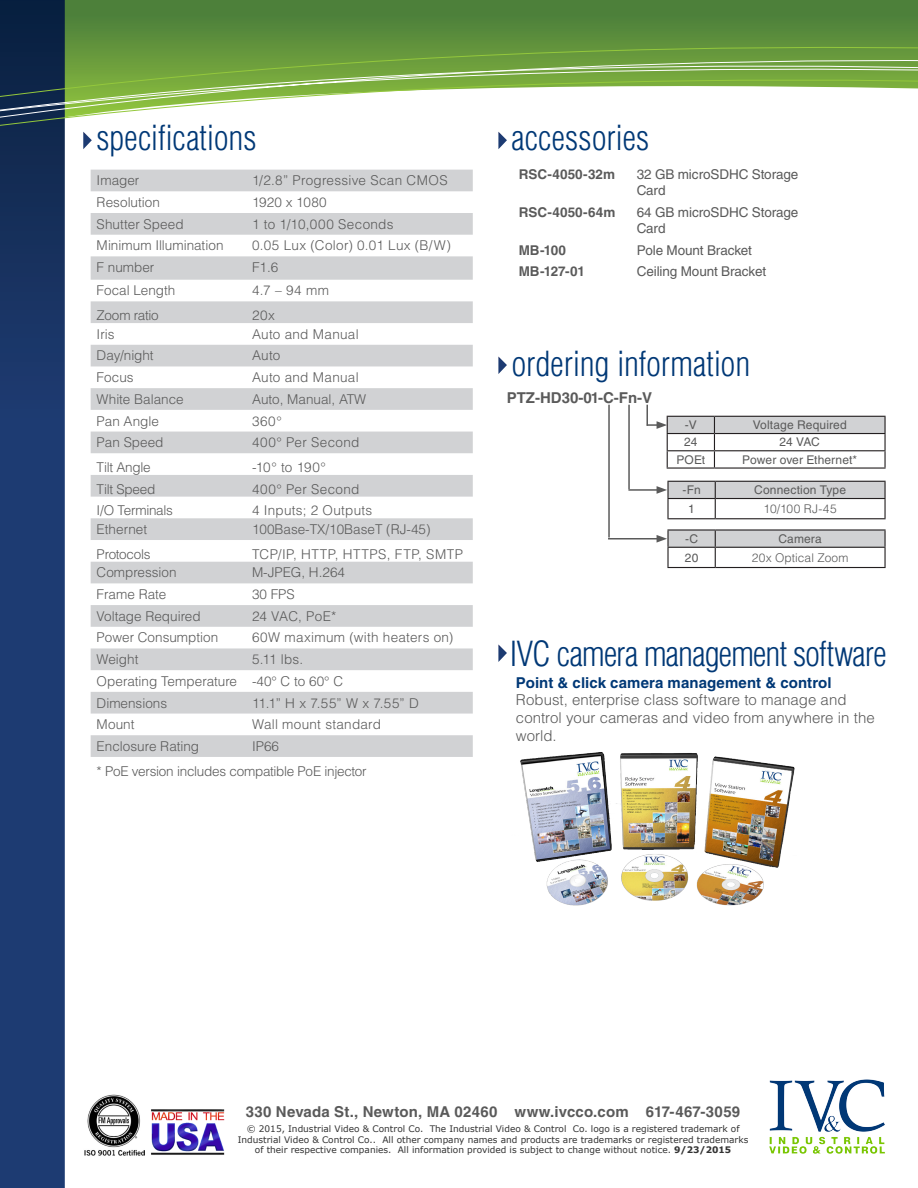
<style>
.page{position:relative;width:918px;height:1188px;background:#fff}
.page>*{position:absolute;margin:0;border:0;box-sizing:border-box;transform-origin:0 0}
.t1{font:300 condensed 33.75px "Helvetica LT Std";letter-spacing:-.005em;color:#003876}
.t2{font:300 15px/18px "Helvetica LT Std";letter-spacing:.005em;color:#5a5a5a}
.t3{font:700 15px "Helvetica LT Std";letter-spacing:.01em;color:#5a5a5a}
.t4{font:700 15px "Helvetica LT Std";letter-spacing:.005em;color:#003876}
.t5{font:300 13.5px "Helvetica LT Std";color:#5a5a5a}
.t6{font:300 13.5px "Helvetica LT Std";letter-spacing:.025em;color:#5a5a5a}
.t7{font:13.5px/16.2px "Helvetica LT Std";letter-spacing:-.005em;color:#5a5a5a}
.t8{font:300 13.5px "Helvetica LT Std";letter-spacing:-.02em;color:#5a5a5a}
.t9{font:300 13.5px "Helvetica LT Std";letter-spacing:.02em;color:#5a5a5a}
.t10{font:700 13.5px "Helvetica LT Std";color:#5a5a5a}
.t11{font:300 13.5px "Helvetica LT Std";letter-spacing:.04em;color:#5a5a5a}
.t12{font:12px "Helvetica LT Std";letter-spacing:.01em;color:#5a5a5a}
.t13{font:300 12px "Helvetica LT Std";letter-spacing:.01em;color:#5a5a5a}
.t14{font:9px/10.8px "Verdana";color:#333;text-align:center}
.s1{font-weight:700}
</style>
<div class="page">
<svg style="left:0;top:207px;width:65px;height:981px;background:#1c396f"></svg>
<svg style="left:0;top:0;width:918px;height:207px"></svg>
<svg style="left:91px;top:170px;width:382px;height:587px;fill:#d4d5d7"></svg>
<svg style="left:83px;top:132px;width:9px;height:17px"></svg>
<img style="left:84px;top:1094px;width:61px;height:62px">
<img style="left:151px;top:1109px;width:73px;height:46px">
<svg style="left:498px;top:132px;width:9px;height:17px"></svg>
<img style="left:520px;top:752px;width:275px;height:154px">
<svg style="left:498px;top:644px;width:9px;height:18px"></svg>
<img style="left:769px;top:1079px;width:116px;height:75px">
<svg style="left:498px;top:357px;width:9px;height:17px"></svg>
<hr style="left:667px;top:518px;width:48px;height:1px;background:#231f20">
<hr style="left:715px;top:518px;width:171px;height:1px;background:#231f20">
<hr style="left:667px;top:467px;width:47px;height:2px;background:#231f20">
<hr style="left:714px;top:467px;width:172px;height:2px;background:#231f20">
<hr style="left:646px;top:405px;width:2px;height:21px;background:#5a5a5a">
<svg style="left:648px;top:416px;width:238px;height:51px"></svg>
<hr style="left:628px;top:405px;width:2px;height:84px;background:#5a5a5a">
<hr style="left:628px;top:489px;width:31px;height:2px;background:#5a5a5a">
<svg style="left:657px;top:481px;width:229px;height:37px"></svg>
<hr style="left:667px;top:567px;width:48px;height:1px;background:#231f20">
<hr style="left:715px;top:567px;width:171px;height:1px;background:#231f20">
<hr style="left:667px;top:529px;width:48px;height:2px;background:#231f20">
<hr style="left:715px;top:529px;width:171px;height:2px;background:#231f20">
<hr style="left:608px;top:405px;width:2px;height:133px;background:#5a5a5a">
<hr style="left:608px;top:538px;width:51px;height:2px;background:#5a5a5a">
<svg style="left:657px;top:530px;width:229px;height:37px"></svg>
<p class="t1" style="left:96px;top:116px;width:162px">specifications</p>
<p class="t1" style="left:512px;top:116px;width:139px">accessories</p>
<p class="t10" style="left:519px;top:166px;width:98px">RSC-4050-32m</p>
<p class="t7" style="left:637px;top:166px;width:163px">32 GB microSDHC Storage<br>Card</p>
<p class="t10" style="left:519px;top:204px;width:98px">RSC-4050-64m</p>
<p class="t7" style="left:637px;top:204px;width:163px">64 GB microSDHC Storage<br>Card</p>
<p class="t10" style="left:519px;top:242px;width:49px">MB-100</p>
<p class="t7" style="left:637px;top:242px;width:117px">Pole Mount Bracket</p>
<p class="t10" style="left:519px;top:263px;width:68px">MB-127-01</p>
<p class="t7" style="left:637px;top:263px;width:131px">Ceiling Mount Bracket</p>
<p class="t5" style="left:97px;top:172px;width:44px">Imager</p>
<p class="t6" style="left:252px;top:172px;width:197px">1/2.8” Progressive Scan CMOS</p>
<p class="t5" style="left:97px;top:194px;width:65px">Resolution</p>
<p class="t5" style="left:252px;top:194px;width:76px">1920 x 1080</p>
<p class="t5" style="left:97px;top:215px;width:88px">Shutter Speed</p>
<p class="t6" style="left:252px;top:215px;width:143px">1 to 1/10,000 Seconds</p>
<p class="t5" style="left:97px;top:237px;width:128px">Minimum Illumination</p>
<p class="t6" style="left:252px;top:237px;width:200px">0.05 Lux (Color) 0.01 Lux (B/W)</p>
<p class="t5" style="left:97px;top:259px;width:59px">F number</p>
<p class="t5" style="left:252px;top:259px;width:28px">F1.6</p>
<p class="t5" style="left:97px;top:282px;width:80px">Focal Length</p>
<p class="t5" style="left:252px;top:282px;width:78px">4.7 – 94 mm</p>
<p class="t8" style="left:97px;top:307px;width:64px">Zoom ratio</p>
<p class="t5" style="left:252px;top:307px;width:24px">20x</p>
<p class="t5" style="left:97px;top:326px;width:19px">Iris</p>
<p class="t9" style="left:252px;top:326px;width:108px">Auto and Manual</p>
<p class="t5" style="left:97px;top:347px;width:59px">Day/night</p>
<p class="t5" style="left:252px;top:347px;width:30px">Auto</p>
<p class="t5" style="left:97px;top:369px;width:39px">Focus</p>
<p class="t9" style="left:252px;top:369px;width:108px">Auto and Manual</p>
<p class="t5" style="left:97px;top:391px;width:89px">White Balance</p>
<p class="t5" style="left:252px;top:391px;width:116px">Auto, Manual, ATW</p>
<p class="t5" style="left:97px;top:412px;width:64px">Pan Angle</p>
<p class="t5" style="left:252px;top:412px;width:31px">360°</p>
<p class="t5" style="left:97px;top:434px;width:68px">Pan Speed</p>
<p class="t6" style="left:252px;top:434px;width:109px">400° Per Second</p>
<p class="t8" style="left:97px;top:459px;width:55px">Tilt Angle</p>
<p class="t5" style="left:252px;top:459px;width:75px">-10° to 190°</p>
<p class="t5" style="left:97px;top:480px;width:60px">Tilt Speed</p>
<p class="t6" style="left:252px;top:480px;width:109px">400° Per Second</p>
<p class="t8" style="left:97px;top:502px;width:78px">I/O Terminals</p>
<p class="t9" style="left:252px;top:502px;width:122px">4 Inputs; 2 Outputs</p>
<p class="t5" style="left:97px;top:521px;width:52px">Ethernet</p>
<p class="t5" style="left:252px;top:521px;width:180px">100Base-TX/10BaseT (RJ-45)</p>
<p class="t8" style="left:97px;top:545px;width:56px">Protocols</p>
<p class="t11" style="left:252px;top:545px;width:213px">TCP/IP, HTTP, HTTPS, FTP, SMTP</p>
<p class="t5" style="left:97px;top:564px;width:82px">Compression</p>
<p class="t5" style="left:252px;top:564px;width:95px">M-JPEG, H.264</p>
<p class="t5" style="left:97px;top:586px;width:71px">Frame Rate</p>
<p class="t5" style="left:252px;top:586px;width:44px">30 FPS</p>
<p class="t5" style="left:97px;top:608px;width:106px">Voltage Required</p>
<p class="t5" style="left:252px;top:608px;width:86px">24 VAC, PoE*</p>
<p class="t5" style="left:97px;top:629px;width:123px">Power Consumption</p>
<p class="t6" style="left:252px;top:629px;width:203px">60W maximum (with heaters on)</p>
<p class="t5" style="left:97px;top:651px;width:43px">Weight</p>
<p class="t5" style="left:252px;top:651px;width:53px">5.11 lbs.</p>
<p class="t5" style="left:97px;top:673px;width:142px">Operating Temperature</p>
<p class="t5" style="left:252px;top:673px;width:93px">-40° C to 60° C</p>
<p class="t5" style="left:97px;top:694px;width:72px">Dimensions</p>
<p class="t5" style="left:252px;top:694px;width:168px">11.1” H x 7.55” W x 7.55” D</p>
<p class="t5" style="left:97px;top:716px;width:39px">Mount</p>
<p class="t9" style="left:252px;top:716px;width:131px">Wall mount standard</p>
<p class="t5" style="left:97px;top:738px;width:104px">Enclosure Rating</p>
<p class="t5" style="left:252px;top:738px;width:29px">IP66</p>
<p class="t8" style="left:97px;top:762px;width:272px">* PoE version includes compatible PoE injector</p>
<p class="t1" style="left:512px;top:342px;width:240px">ordering information</p>
<p class="t3" style="left:507px;top:388px;width:147px">PTZ-HD30-01-C-Fn-V</p>
<p class="t12" style="left:685px;top:418px;width:13px">-V</p>
<p class="t12" style="left:753px;top:418px;width:96px">Voltage Required</p>
<p class="t12" style="left:684px;top:435px;width:15px">24</p>
<p class="t12" style="left:780px;top:435px;width:42px">24 VAC</p>
<p class="t12" style="left:676px;top:453px;width:30px">POEt</p>
<p class="t12" style="left:742px;top:453px;width:116px">Power over Ethernet*</p>
<p class="t12" style="left:683px;top:483px;width:20px">-Fn</p>
<p class="t12" style="left:754px;top:483px;width:93px">Connection Type</p>
<p class="t12" style="left:688px;top:502px;width:8px">1</p>
<p class="t13" style="left:764px;top:501px;width:75px">10/100 RJ-45</p>
<p class="t12" style="left:685px;top:532px;width:15px">-C</p>
<p class="t12" style="left:778px;top:532px;width:45px">Camera</p>
<p class="t12" style="left:685px;top:551px;width:15px">20</p>
<p class="t13" style="left:752px;top:550px;width:98px">20x Optical Zoom</p>
<p class="t1" style="left:510px;top:633px;width:378px">IVC camera management software</p>
<p class="t4" style="left:516px;top:674px;width:317px">Point &amp; click camera management &amp; control</p>
<p class="t2" style="left:516px;top:691px;width:360px">Robust, enterprise class software to manage and control your cameras and video from anywhere in the world.</p>
<p class="t3" style="left:246px;top:1102px;width:496px">330 Nevada St., Newton, MA 02460 www.ivcco.com 617-467-3059</p>
<p class="t14" style="left:238px;top:1123px;width:512px">© 2015, Industrial Video &amp; Control Co. The Industrial Video &amp; Control Co. logo is a registered trademark of<br>Industrial Video &amp; Control Co.. All other company names and products are trademarks or registered trademarks of their respective companies. All information provided is subject to change without notice. <span class="s1">9/23/2015</span></p>
</div>
